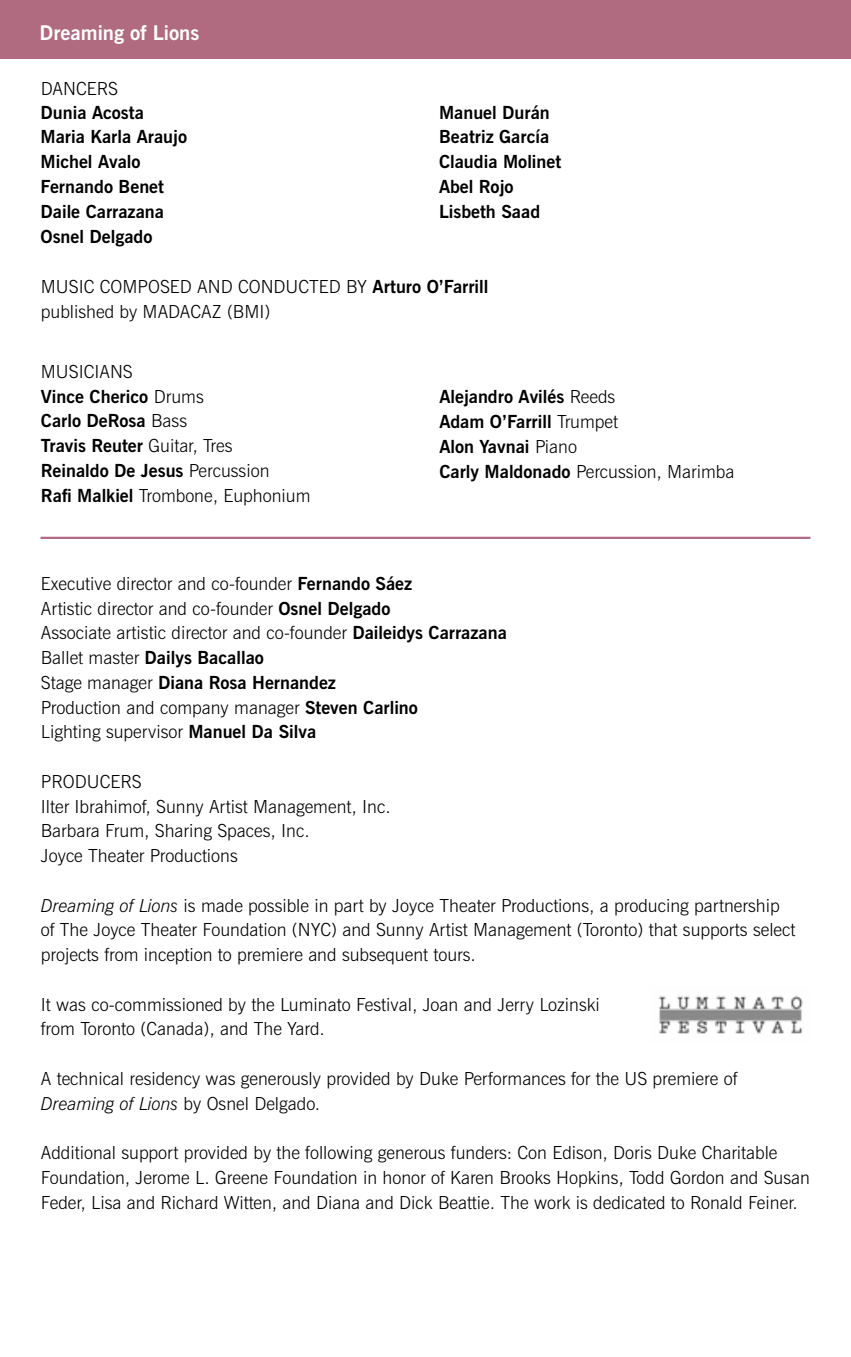
<style>
.page{position:relative;width:851px;height:1357px;background:#fff}
.page>*{position:absolute;margin:0;border:0;box-sizing:border-box;transform-origin:0 0}
.t1{font:700 20.25px "News Gothic BT";color:#fff}
.t2{font:300 18px/24.8px "News Gothic BT";color:#000}
.t3{font:700 18px/24.8px "News Gothic BT";color:#000}
.s1{font-weight:700}
.s2{font-weight:300}
.s3{font-style:italic}
</style>
<div class="page">
<div style="left:0;top:0;width:850px;height:59px;background:#b16b81"></div>
<hr style="left:40px;top:537px;width:770px;height:2px;background:#b16b81">
<img style="left:659px;top:995px;width:144px;height:39px">
<p class="t1" style="left:40px;top:20px;width:161px">Dreaming of Lions</p>
<p class="t2" style="left:41px;top:76px;width:79px">DANCERS</p>
<p class="t3" style="left:40px;top:100px;width:148px">Dunia Acosta<br>Maria Karla Araujo<br>Michel Avalo<br>Fernando Benet<br>Daile Carrazana<br>Osnel Delgado</p>
<p class="t3" style="left:439px;top:100px;width:124px">Manuel Durán<br>Beatriz García<br>Claudia Molinet<br>Abel Rojo<br>Lisbeth Saad</p>
<p class="t2" style="left:41px;top:274px;width:449px">MUSIC COMPOSED AND CONDUCTED BY <span class="s1">Arturo O’Farrill </span>published by MADACAZ (BMI)</p>
<p class="t3" style="left:41px;top:359px;width:271px"><span class="s2">MUSICIANS<br></span>Vince Cherico <span class="s2">Drums<br></span>Carlo DeRosa <span class="s2">Bass<br></span>Travis Reuter <span class="s2">Guitar, Tres<br></span>Reinaldo De Jesus <span class="s2">Percussion<br></span>Rafi Malkiel <span class="s2">Trombone, Euphonium</span></p>
<p class="t3" style="left:439px;top:384px;width:296px">Alejandro Avilés <span class="s2">Reeds<br></span>Adam O’Farrill <span class="s2">Trumpet<br></span>Alon Yavnai <span class="s2">Piano<br></span>Carly Maldonado <span class="s2">Percussion, Marimba</span></p>
<p class="t2" style="left:41px;top:571px;width:467px">Executive director and co-founder <span class="s1">Fernando Sáez<br></span>Artistic director and co-founder <span class="s1">Osnel Delgado<br></span>Associate artistic director and co-founder <span class="s1">Daileidys Carrazana </span>Ballet master <span class="s1">Dailys Bacallao<br></span>Stage manager <span class="s1">Diana Rosa Hernandez<br></span>Production and company manager <span class="s1">Steven Carlino<br></span>Lighting supervisor <span class="s1">Manuel Da Silva</span></p>
<p class="t2" style="left:41px;top:769px;width:351px">PRODUCERS<br>Ilter Ibrahimof, Sunny Artist Management, Inc.<br>Barbara Frum, Sharing Spaces, Inc.<br>Joyce Theater Productions</p>
<p class="t2" style="left:41px;top:893px;width:756px"><span class="s3">Dreaming of Lions</span> is made possible in part by Joyce Theater Productions, a producing partnership of The Joyce Theater Foundation (NYC) and Sunny Artist Management (Toronto) that supports select projects from inception to premiere and subsequent tours.</p>
<p class="t2" style="left:41px;top:992px;width:560px">It was co-commissioned by the Luminato Festival, Joan and Jerry Lozinski from Toronto (Canada), and The Yard.</p>
<p class="t2" style="left:41px;top:1066px;width:698px">A technical residency was generously provided by Duke Performances for the US premiere of<br><span class="s3">Dreaming of Lions</span> by Osnel Delgado.</p>
<p class="t2" style="left:41px;top:1140px;width:770px">Additional support provided by the following generous funders: Con Edison, Doris Duke Charitable<br>Foundation, Jerome L. Greene Foundation in honor of Karen Brooks Hopkins, Todd Gordon and Susan<br>Feder, Lisa and Richard Witten, and Diana and Dick Beattie. The work is dedicated to Ronald Feiner.</p>
</div>
